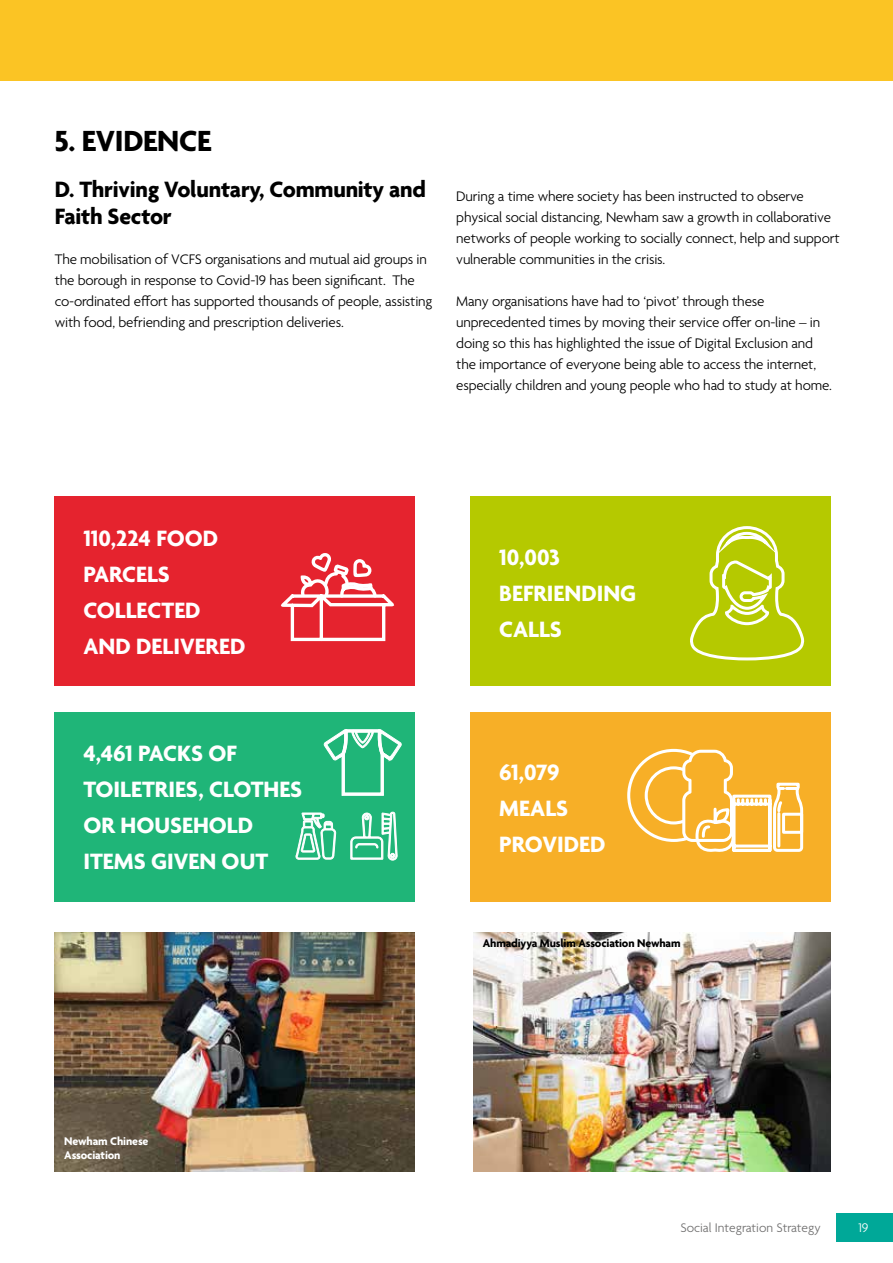
<style>
.page{position:relative;width:893px;height:1263px;background:#fff}
.page>*{position:absolute;margin:0;border:0;box-sizing:border-box;transform-origin:0 0}
.t1{font:700 31.5px "Agenda";letter-spacing:-.01em;color:#000}
.t2{font:700 24px/36px "Agenda";color:#fff}
.t3{font:700 24px/27px "Agenda";letter-spacing:-.01em;color:#000}
.t4{font:300 15px/21px "Agenda";letter-spacing:-.01em;color:#000}
.t5{font:300 13.5px "Agenda";color:#706f6f}
.t6{font:300 13.5px "Agenda";color:#fff}
.t7{font:700 12px "Agenda";letter-spacing:-.01em;color:#000}
.t8{font:700 12px/14.4px "Agenda";letter-spacing:-.01em;color:#fff}
</style>
<div class="page">
<div style="left:836px;top:1213px;width:57px;height:29px;background:#00a898"></div>
<div style="left:0;top:0;width:893px;height:81px;background:#fbc424"></div>
<div style="left:471px;top:497px;width:360px;height:189px;background:#b5c900"></div>
<svg style="left:690px;top:526px;width:115px;height:135px"></svg>
<div style="left:55px;top:497px;width:360px;height:189px;background:#e5232e"></div>
<div style="left:471px;top:713px;width:360px;height:189px;background:#f7af27"></div>
<div style="left:55px;top:713px;width:360px;height:189px;background:#1fb578"></div>
<svg style="left:280px;top:496px;width:121px;height:365px"></svg>
<svg style="left:627px;top:749px;width:177px;height:103px"></svg>
<img style="left:55px;top:933px;width:360px;height:238px">
<img style="left:473px;top:933px;width:357px;height:238px">
<h1 class="t1" style="left:54px;top:124px;width:159px">5. EVIDENCE</h1>
<h2 class="t3" style="left:55px;top:177px;width:373px">D. Thriving Voluntary, Community and<br>Faith Sector</h2>
<p class="t4" style="left:55px;top:250px;width:379px">The mobilisation of VCFS organisations and mutual aid groups in the borough in response to Covid-19 has been significant. The co-ordinated effort has supported thousands of people, assisting with food, befriending and prescription deliveries.</p>
<p class="t4" style="left:456px;top:187px;width:385px">During a time where society has been instructed to observe physical social distancing, Newham saw a growth in collaborative networks of people working to socially connect, help and support vulnerable communities in the crisis.</p>
<p class="t4" style="left:456px;top:292px;width:377px">Many organisations have had to ‘pivot’ through these unprecedented times by moving their service offer on-line – in doing so this has highlighted the issue of Digital Exclusion and the importance of everyone being able to access the internet, especially children and young people who had to study at home.</p>
<h2 class="t2" style="left:83px;top:522px;width:164px">110,224 FOOD<br>PARCELS<br>COLLECTED<br>AND DELIVERED</h2>
<h2 class="t2" style="left:83px;top:737px;width:220px">4,461 PACKS OF<br>TOILETRIES, CLOTHES<br>OR HOUSEHOLD<br>ITEMS GIVEN OUT</h2>
<h2 class="t2" style="left:499px;top:541px;width:138px">10,003<br>BEFRIENDING<br>CALLS</h2>
<h2 class="t2" style="left:499px;top:755px;width:108px">61,079<br>MEALS<br>PROVIDED</h2>
<p class="t7" style="left:483px;top:936px;width:199px">Ahmadiyya Muslim Association Newham</p>
<p class="t8" style="left:64px;top:1135px;width:86px">Newham Chinese<br>Association</p>
<p class="t5" style="left:680px;top:1221px;width:142px">Social Integration Strategy</p>
<p class="t6" style="left:858px;top:1221px;width:12px">19</p>
</div>
